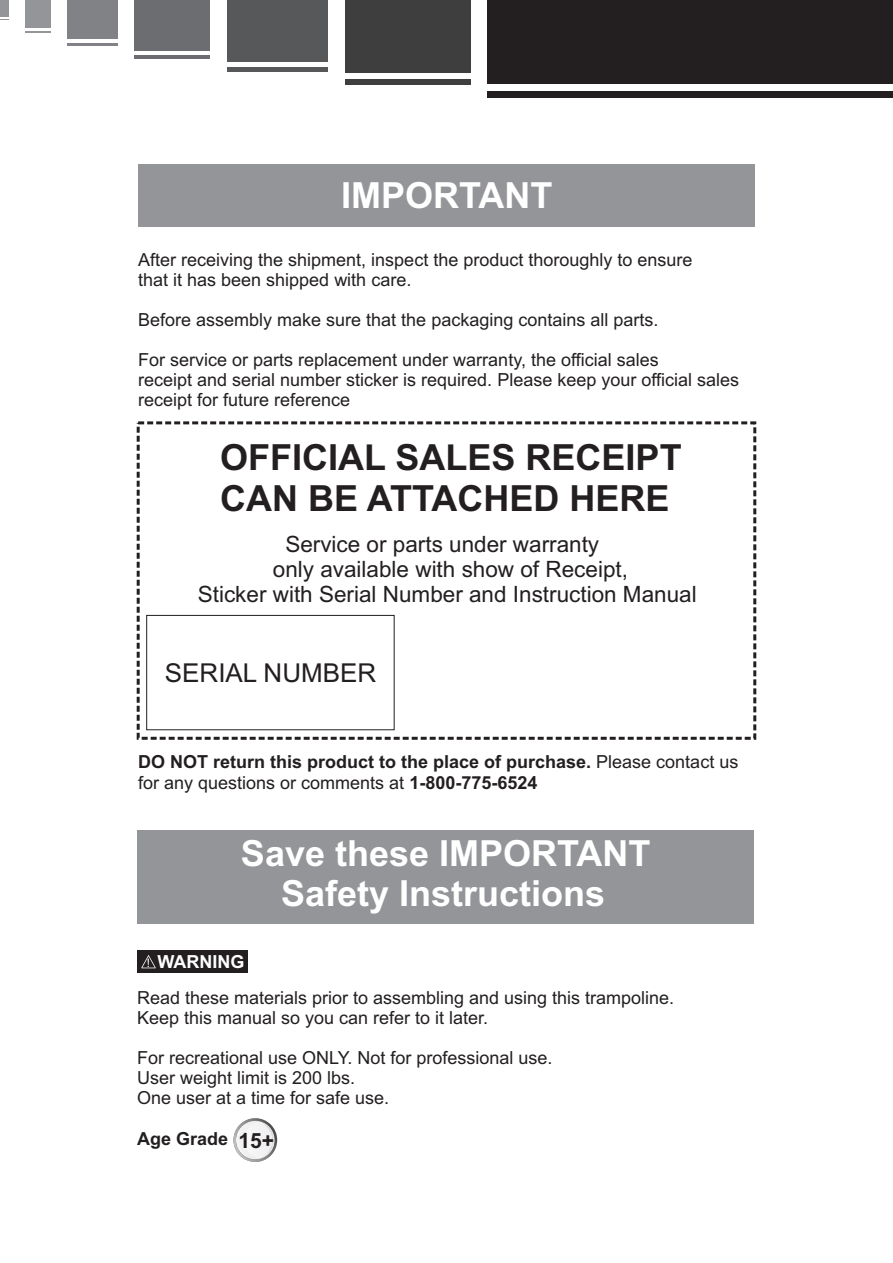
<style>
.page{position:relative;width:893px;height:1263px;background:#fff}
.page>*{position:absolute;margin:0;border:0;box-sizing:border-box;transform-origin:0 0}
.t1{font:700 36px/40.2px "Arial";color:#fff;text-align:center}
.t2{font:700 36px/40.2px "Arial";color:#231f20}
.t3{font:25.95px "Arial";color:#231f20}
.t4{font:22.5px/25.2px "Arial";color:#231f20;text-align:center}
.t5{font:700 21px "Arial";color:#231f20}
.t6{font:18px/20.1px "Arial";color:#231f20}
.t7{font:700 18px/20.1px "Arial";color:#231f20}
.s1{font-weight:400}
.s2{font-size:11.7px;color:#fff}
.s3{font-weight:700;color:#fff}
</style>
<div class="page">
<div style="left:0;top:0;width:8px;height:19px;background:#939598"></div>
<div style="left:25px;top:0;width:25px;height:32px;background:#939598"></div>
<hr style="left:25px;top:28px;width:25px;height:2px;background:#fff">
<div style="left:67px;top:0;width:50px;height:45px;background:#808285"></div>
<hr style="left:67px;top:39px;width:50px;height:3px;background:#fff">
<div style="left:134px;top:0;width:76px;height:58px;background:#6c6d70"></div>
<hr style="left:134px;top:51px;width:76px;height:4px;background:#fff">
<div style="left:227px;top:0;width:101px;height:71px;background:#57585a"></div>
<div style="left:227px;top:62px;width:101px;height:5px;background:#fff"></div>
<div style="left:345px;top:0;width:126px;height:84px;background:#3e3e3f"></div>
<div style="left:345px;top:73px;width:126px;height:6px;background:#fff"></div>
<div style="left:487px;top:0;width:406px;height:97px;background:#231f20"></div>
<div style="left:487px;top:84px;width:406px;height:7px;background:#fff"></div>
<div style="left:137px;top:421px;width:619px;height:319px;border:3px dashed #231f20"></div>
<div style="left:137px;top:830px;width:617px;height:94px;background:#939598"></div>
<div style="left:138px;top:164px;width:617px;height:63px;background:#939598"></div>
<div style="left:137px;top:950px;width:111px;height:23px;background:#231f20"></div>
<svg style="left:141px;top:955px;width:15px;height:13px"></svg>
<div style="left:146px;top:615px;width:249px;height:115px;border:1px solid #231f20"></div>
<svg style="left:233px;top:1118px;width:45px;height:44px"></svg>
<h1 class="t1" style="left:341px;top:179px;width:213px">IMPORTANT</h1>
<p class="t6" style="left:138px;top:251px;width:556px">After receiving the shipment, inspect the product thoroughly to ensure that it has been shipped with care.</p>
<p class="t6" style="left:138px;top:311px;width:522px">Before assembly make sure that the packaging contains all parts.</p>
<p class="t6" style="left:138px;top:351px;width:602px">For service or parts replacement under warranty, the official sales<br>receipt and serial number sticker is required. Please keep your official sales receipt for future reference</p>
<h1 class="t2" style="left:220px;top:441px;width:463px">OFFICIAL SALES RECEIPT<br>CAN BE ATTACHED HERE</h1>
<p class="t4" style="left:198px;top:533px;width:500px">Service or parts under warranty<br>only available with show of Receipt,<br>Sticker with Serial Number and Instruction Manual</p>
<h2 class="t3" style="left:165px;top:663px;width:213px">SERIAL NUMBER</h2>
<p class="t7" style="left:138px;top:754px;width:602px">DO NOT return this product to the place of purchase. <span class="s1">Please contact us for any questions or comments at</span> 1-800-775-6524</p>
<h1 class="t1" style="left:241px;top:837px;width:411px">Save these IMPORTANT<br>Safety Instructions</h1>
<p class="t6" style="left:137px;top:946px;width:539px;line-height:35.5px;text-indent:10px"><span class="s2">!</span> <span class="s3">WARNING<br></span>Read these materials prior to assembling and using this trampoline.</p>
<p class="t6" style="left:137px;top:1009px;width:353px">Keep this manual so you can refer to it later.</p>
<p class="t6" style="left:137px;top:1049px;width:417px">For recreational use ONLY. Not for professional use.<br>User weight limit is 200 lbs.<br>One user at a time for safe use.</p>
<p class="t7" style="left:137px;top:1130px;width:93px">Age Grade</p>
<p class="t5" style="left:238px;top:1133px;width:37px">15+</p>
</div>
